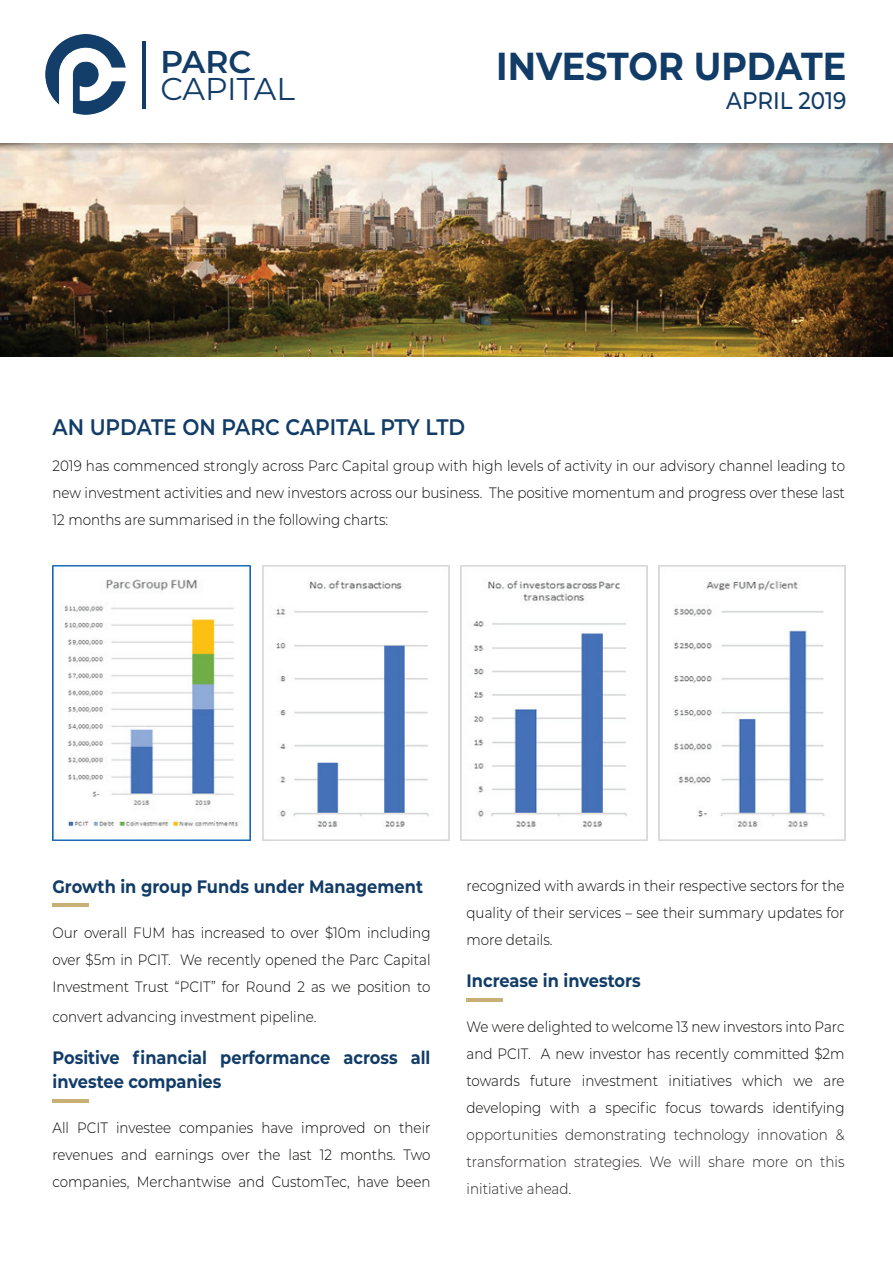
<style>
.page{position:relative;width:893px;height:1263px;background:#fff}
.page>*{position:absolute;margin:0;border:0;box-sizing:border-box;transform-origin:0 0}
.t1{font:700 39px "Montserrat";letter-spacing:-.005em;color:#113c67;scale:.9 1}
.t2{font:31.5px "Montserrat";letter-spacing:-.005em;color:#113c67}
.t3{font:600 31.5px "Montserrat";color:#113c67}
.t4{font:500 24px "Montserrat";color:#113c67;scale:.9 1}
.t5{font:600 22.5px "Montserrat";letter-spacing:-.005em;color:#113c67;scale:.9 1}
.t6{font:700 18px/24px "Montserrat";color:#113c67;scale:.9 1}
.t7{font:300 15px/27px "Montserrat";color:#040503;text-align:justify;scale:.9 1}
.t8{font:300 15px/27px "Montserrat";color:#231f20;text-align:justify;scale:.9 1}
</style>
<div class="page">
<img style="left:659px;top:566px;width:186px;height:275px">
<img style="left:460px;top:566px;width:187px;height:275px">
<img style="left:262px;top:566px;width:187px;height:275px">
<img style="left:52px;top:566px;width:199px;height:275px">
<hr style="left:52px;top:904px;width:36px;height:3px;background:#c8af76">
<hr style="left:52px;top:1099px;width:36px;height:3px;background:#c8af76">
<hr style="left:466px;top:999px;width:36px;height:3px;background:#c8af76">
<img style="left:0;top:143px;width:893px;height:213px">
<img style="left:46px;top:35px;width:79px;height:79px">
<hr style="left:143px;top:42px;width:3px;height:67px;background:#113c67">
<h2 class="t3" style="left:160px;top:40px;width:92px">PARC</h2>
<h2 class="t2" style="left:160px;top:67px;width:136px">CAPITAL</h2>
<h1 class="t1" style="left:496px;top:38px;width:391px">INVESTOR UPDATE</h1>
<h3 class="t4" style="left:726px;top:83px;width:135px">APRIL 2019</h3>
<h3 class="t5" style="left:52px;top:411px;width:460px">AN UPDATE ON PARC CAPITAL PTY LTD</h3>
<p class="t7" style="left:52px;top:451px;width:882px">2019 has commenced strongly across Parc Capital group with high levels of activity in our advisory channel leading to new investment activities and new investors across our business. The positive momentum and progress over these last 12 months are summarised in the following charts:</p>
<p class="t6" style="left:52px;top:874px;width:413px">Growth in group Funds under Management</p>
<p class="t7" style="left:52px;top:919px;width:422px">Our overall FUM has increased to over $10m including over $5m in PCIT. We recently opened the Parc Capital Investment Trust “PCIT” for Round 2 as we position to</p>
<p class="t7" style="left:52px;top:1003px;width:295px">convert advancing investment pipeline.</p>
<p class="t6" style="left:52px;top:1045px;width:421px">Positive financial performance across all investee companies</p>
<p class="t7" style="left:52px;top:1114px;width:422px">All PCIT investee companies have improved on their revenues and earnings over the last 12 months. Two companies, Merchantwise and CustomTec, have been</p>
<p class="t7" style="left:467px;top:872px;width:422px">recognized with awards in their respective sectors for the quality of their services – see their summary updates for more details.</p>
<p class="t6" style="left:466px;top:968px;width:195px">Increase in investors</p>
<p class="t7" style="left:466px;top:1013px;width:422px">We were delighted to welcome 13 new investors into Parc and PCIT. A new investor has recently committed $2m towards future investment initiatives which we are developing with a specific focus towards identifying</p>
<p class="t8" style="left:466px;top:1121px;width:422px">opportunities demonstrating technology innovation &amp; transformation strategies. We will share more on this initiative ahead.</p>
</div>
